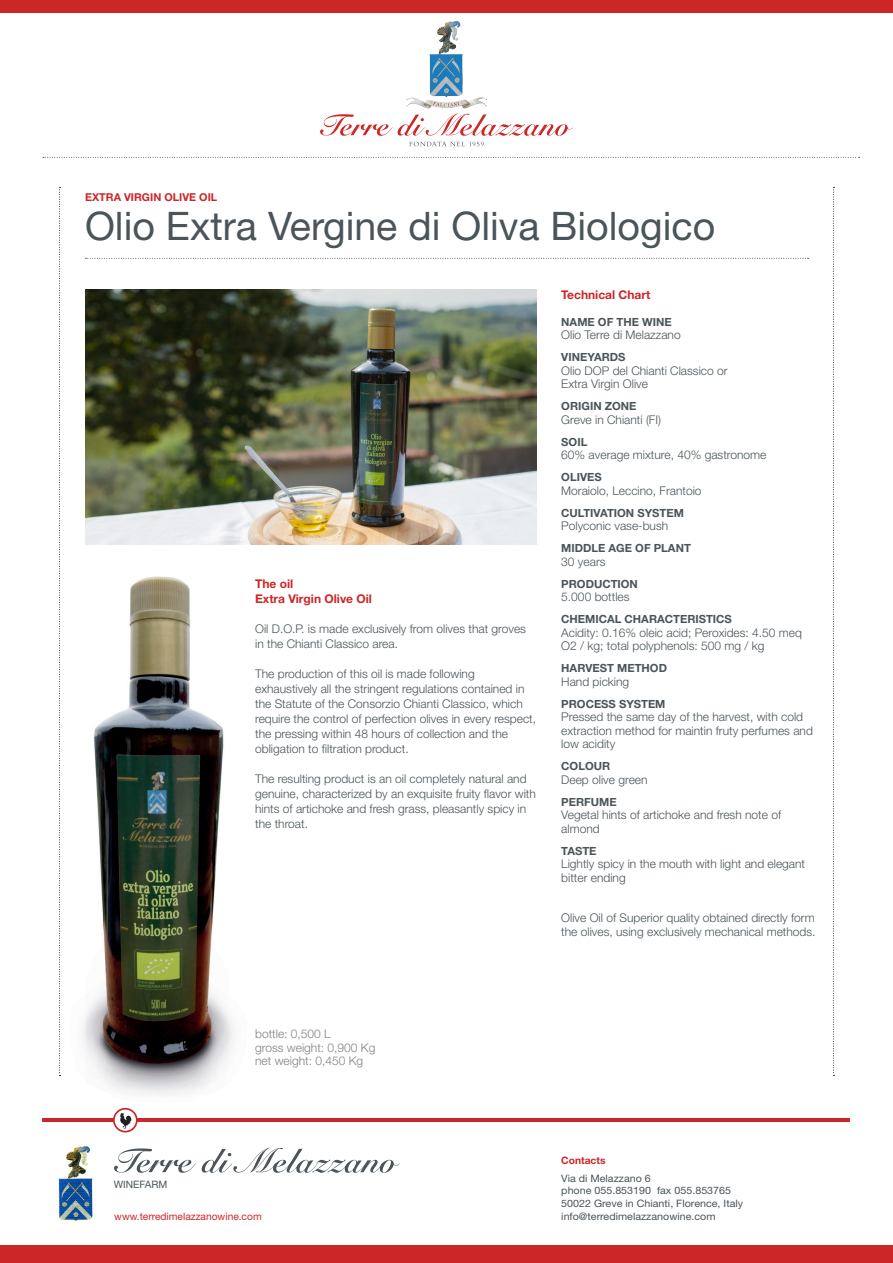
<style>
.page{position:relative;width:893px;height:1263px;background:#fff}
.page>*{position:absolute;margin:0;border:0;box-sizing:border-box;transform-origin:0 0}
.tit{font:39.3px "Helvetica Neue";color:#4a5459}
._45__8_9{font:300 12px/15px "Helvetica Neue";color:#4a5459}
._45_h{font:300 12px "Helvetica Neue";color:#808285}
.red{font:700 12px "Helvetica Neue";color:#cc2628}
.b{font:700 11.25px "Helvetica Neue";color:#4a5459}
.primo_b{font:700 11.25px "Helvetica Neue";color:#4a5459}
.t1{font:700 10.8px "Helvetica Neue";color:#cc2628}
.t2{font:10.2px/12.8px "Helvetica Neue";color:#4a5459;scale:1.05 1}
.t3{font:10.2px "Helvetica Neue";color:#cc2628}
.t4{font:10.2px "Helvetica Neue";color:#4a5459}
.t5{font:700 10.2px "Helvetica Neue";color:#cc2628}
</style>
<div class="page">
<hr style="left:43px;top:1118px;width:807px;height:4px;background:#cc2628">
<svg style="left:113px;top:1108px;width:25px;height:24px"></svg>
<svg style="left:120px;top:1113px;width:11px;height:16px"></svg>
<img style="left:58px;top:1146px;width:35px;height:77px">
<svg style="left:114px;top:1148px;width:286px;height:25px"></svg>
<div style="left:0;top:1246px;width:893px;height:17px;background:#cc2627"></div>
<div style="left:0;top:0;width:893px;height:13px;background:#cc2627"></div>
<svg style="left:320px;top:114px;width:253px;height:22px"></svg>
<svg style="left:409px;top:142px;width:75px;height:4px"></svg>
<img style="left:406px;top:21px;width:81px;height:88px">
<img style="left:83px;top:576px;width:151px;height:520px">
<svg style="left:43px;top:157px;width:817px;height:1px"></svg>
<svg style="left:85px;top:258px;width:723px;height:1px"></svg>
<svg style="left:59px;top:187px;width:2px;height:889px"></svg>
<svg style="left:833px;top:187px;width:1px;height:889px"></svg>
<img style="left:85px;top:289px;width:452px;height:255px">
<p class="t1" style="left:85px;top:190px;width:134px">EXTRA VIRGIN OLIVE OIL</p>
<p class="tit" style="left:85px;top:203px;width:632px">Olio Extra Vergine di Oliva Biologico</p>
<p class="t4" style="left:114px;top:1179px;width:55px">WINEFARM</p>
<p class="red" style="left:255px;top:576px;width:40px">The oil</p>
<p class="red" style="left:255px;top:591px;width:118px">Extra Virgin Olive Oil</p>
<p class="_45__8_9" style="left:255px;top:621px;width:272px">Oil D.O.P. is made exclusively from olives that groves in the Chianti Classico area.</p>
<p class="_45__8_9" style="left:255px;top:666px;width:283px">The production of this oil is made following exhaustively all the stringent regulations contained in the Statute of the Consorzio Chianti Classico, which require the control of perfection olives in every respect, the pressing within 48 hours of collection and the obligation to filtration product.</p>
<p class="_45__8_9" style="left:255px;top:771px;width:282px">The resulting product is an oil completely natural and genuine, characterized by an exquisite fruity flavor with hints of artichoke and fresh grass, pleasantly spicy in the throat.</p>
<p class="red" style="left:561px;top:287px;width:91px">Technical Chart</p>
<p class="primo_b" style="left:561px;top:315px;width:112px">NAME OF THE WINE</p>
<p class="_45__8_9" style="left:561px;top:327px;width:121px">Olio Terre di Melazzano</p>
<p class="b" style="left:561px;top:350px;width:66px">VINEYARDS</p>
<p class="_45__8_9" style="left:561px;top:362px;width:168px">Olio DOP del Chianti Classico or</p>
<p class="_45__8_9" style="left:561px;top:376px;width:88px">Extra Virgin Olive</p>
<p class="b" style="left:561px;top:399px;width:77px">ORIGIN ZONE</p>
<p class="_45__8_9" style="left:561px;top:411px;width:101px">Greve in Chianti (FI)</p>
<p class="b" style="left:561px;top:435px;width:28px">SOIL</p>
<p class="_45__8_9" style="left:561px;top:447px;width:207px">60% average mixture, 40% gastronome</p>
<p class="b" style="left:561px;top:470px;width:42px">OLIVES</p>
<p class="_45__8_9" style="left:561px;top:482px;width:142px">Moraiolo, Leccino, Frantoio</p>
<p class="b" style="left:561px;top:506px;width:124px">CULTIVATION SYSTEM</p>
<p class="_45__8_9" style="left:561px;top:518px;width:108px">Polyconic vase-bush</p>
<p class="b" style="left:561px;top:541px;width:131px">MIDDLE AGE OF PLANT</p>
<p class="_45__8_9" style="left:561px;top:554px;width:46px">30 years</p>
<p class="b" style="left:561px;top:577px;width:78px">PRODUCTION</p>
<p class="_45__8_9" style="left:561px;top:589px;width:70px">5.000 bottles</p>
<p class="b" style="left:561px;top:612px;width:172px">CHEMICAL CHARACTERISTICS</p>
<p class="_45__8_9" style="left:561px;top:625px;width:242px;line-height:13.5px">Acidity: 0.16% oleic acid; Peroxides: 4.50 meq<br>O2 / kg; total polyphenols: 500 mg / kg</p>
<p class="b" style="left:561px;top:661px;width:107px">HARVEST METHOD</p>
<p class="_45__8_9" style="left:561px;top:674px;width:70px">Hand picking</p>
<p class="b" style="left:561px;top:697px;width:106px">PROCESS SYSTEM</p>
<p class="_45__8_9" style="left:561px;top:710px;width:253px;line-height:13.5px">Pressed the same day of the harvest, with cold extraction method for maintin fruty perfumes and low acidity</p>
<p class="b" style="left:561px;top:759px;width:50px">COLOUR</p>
<p class="_45__8_9" style="left:561px;top:772px;width:88px">Deep olive green</p>
<p class="b" style="left:561px;top:795px;width:57px">PERFUME</p>
<p class="_45__8_9" style="left:561px;top:808px;width:221px;line-height:13.5px">Vegetal hints of artichoke and fresh note of almond</p>
<p class="b" style="left:561px;top:844px;width:37px">TASTE</p>
<p class="_45__8_9" style="left:561px;top:857px;width:245px;line-height:13.5px">Lightly spicy in the mouth with light and elegant bitter ending</p>
<p class="_45__8_9" style="left:561px;top:911px;width:256px;line-height:13.5px">Olive Oil of Superior quality obtained directly form the olives, using exclusively mechanical methods.</p>
<p class="_45_h" style="left:255px;top:1027px;width:77px">bottle: 0,500 L</p>
<p class="_45_h" style="left:255px;top:1040px;width:122px">gross weight: 0,900 Kg</p>
<p class="_45_h" style="left:255px;top:1054px;width:110px">net weight: 0,450 Kg</p>
<p class="t5" style="left:561px;top:1154px;width:46px">Contacts</p>
<p class="t2" style="left:561px;top:1171px;width:175px">Via di Melazzano 6<br>phone 055.853190 fax 055.853765<br>50022 Greve in Chianti, Florence, Italy</p>
<p class="t3" style="left:114px;top:1211px;width:149px">www.terredimelazzanowine.com</p>
<p class="t2" style="left:561px;top:1210px;width:148px">info@terredimelazzanowine.com</p>
</div>
